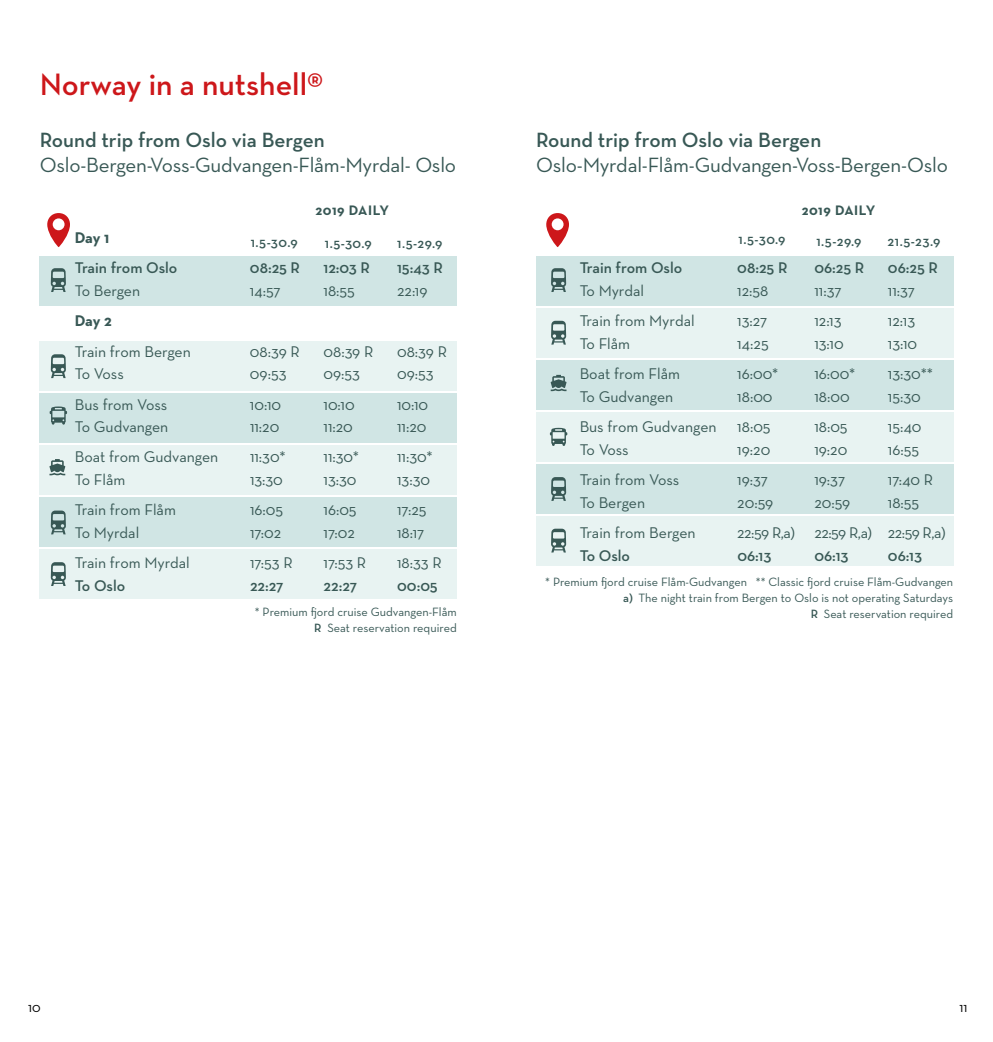
<style>
.page{position:relative;width:993px;height:1042px;background:#fff}
.page>*{position:absolute;margin:0;border:0;box-sizing:border-box;transform-origin:0 0}
.t1{font:600 31.5px "Neutraface Text";color:#cd171a}
.t2{font:21px "Neutraface Text";letter-spacing:-.01em;color:#385855}
.t3{font:600 21px "Neutraface Text";color:#385855}
.t4{font:15.75px "Neutraface Text";color:#385855}
.t5{font:600 15.75px "Neutraface Text";color:#385855}
.t6{font:15.75px "Neutraface Text";letter-spacing:-.04em;color:#385855}
.t7{font:700 15.75px "Neutraface Text";letter-spacing:-.015em;color:#385855}
.t8{font:600 14px "Neutraface Text";letter-spacing:.04em;color:#385855}
.t9{font:700 14px "Neutraface Text";letter-spacing:.04em;color:#385855}
.t10{font:14px "Neutraface Text";color:#000}
.t11{font:12.25px/16.1px "Neutraface Text";color:#385855;text-align:right}
.s1{font-weight:600}
</style>
<div class="page">
<div style="left:536px;top:256px;width:416px;height:49px;background:#d0e5e4"></div>
<div style="left:536px;top:308px;width:416px;height:49px;background:#e8f3f2"></div>
<div style="left:536px;top:360px;width:416px;height:50px;background:#d0e5e4"></div>
<div style="left:536px;top:464px;width:416px;height:50px;background:#d0e5e4"></div>
<div style="left:536px;top:412px;width:416px;height:50px;background:#e8f3f2"></div>
<div style="left:536px;top:516px;width:416px;height:49px;background:#e8f3f2"></div>
<svg style="left:546px;top:213px;width:23px;height:34px"></svg>
<svg style="left:550px;top:375px;width:16px;height:16px"></svg>
<svg style="left:551px;top:268px;width:15px;height:24px"></svg>
<svg style="left:551px;top:321px;width:15px;height:24px"></svg>
<svg style="left:551px;top:529px;width:15px;height:23px"></svg>
<svg style="left:549px;top:428px;width:18px;height:18px"></svg>
<svg style="left:551px;top:477px;width:15px;height:24px"></svg>
<div style="left:40px;top:256px;width:416px;height:49px;background:#d0e5e4"></div>
<div style="left:40px;top:341px;width:416px;height:50px;background:#e8f3f2"></div>
<div style="left:40px;top:393px;width:416px;height:50px;background:#d0e5e4"></div>
<div style="left:40px;top:498px;width:416px;height:49px;background:#d0e5e4"></div>
<div style="left:40px;top:445px;width:416px;height:50px;background:#e8f3f2"></div>
<div style="left:40px;top:549px;width:416px;height:50px;background:#e8f3f2"></div>
<svg style="left:47px;top:213px;width:23px;height:34px"></svg>
<svg style="left:49px;top:459px;width:16px;height:16px"></svg>
<svg style="left:51px;top:268px;width:15px;height:24px"></svg>
<svg style="left:51px;top:354px;width:15px;height:24px"></svg>
<svg style="left:51px;top:562px;width:15px;height:24px"></svg>
<svg style="left:50px;top:406px;width:17px;height:19px"></svg>
<svg style="left:51px;top:510px;width:15px;height:24px"></svg>
<h1 class="t1" style="left:40px;top:65px;width:285px">Norway in a nutshell®</h1>
<h2 class="t3" style="left:40px;top:126px;width:286px">Round trip from Oslo via Bergen</h2>
<h2 class="t2" style="left:40px;top:152px;width:418px">Oslo-Bergen-Voss-Gudvangen-Flåm-Myrdal- Oslo</h2>
<h2 class="t3" style="left:536px;top:126px;width:286px">Round trip from Oslo via Bergen</h2>
<h2 class="t2" style="left:536px;top:152px;width:413px">Oslo-Myrdal-Flåm-Gudvangen-Voss-Bergen-Oslo</h2>
<p class="t9" style="left:315px;top:201px;width:75px">2019 DAILY</p>
<p class="t7" style="left:75px;top:228px;width:36px">Day 1</p>
<p class="t8" style="left:325px;top:234px;width:48px">1.5-30.9</p>
<p class="t5" style="left:75px;top:258px;width:104px">Train from Oslo</p>
<p class="t5" style="left:250px;top:258px;width:52px">08:25 R</p>
<p class="t5" style="left:323px;top:258px;width:48px">12:03 R</p>
<p class="t5" style="left:397px;top:258px;width:47px">15:43 R</p>
<p class="t4" style="left:75px;top:281px;width:67px">To Bergen</p>
<p class="t4" style="left:250px;top:281px;width:32px">14:57</p>
<p class="t4" style="left:323px;top:281px;width:33px">18:55</p>
<p class="t4" style="left:397px;top:281px;width:32px">22:19</p>
<p class="t7" style="left:75px;top:311px;width:38px">Day 2</p>
<p class="t4" style="left:75px;top:341px;width:117px">Train from Bergen</p>
<p class="t4" style="left:250px;top:341px;width:51px">08:39 R</p>
<p class="t4" style="left:323px;top:341px;width:51px">08:39 R</p>
<p class="t4" style="left:397px;top:341px;width:51px">08:39 R</p>
<p class="t4" style="left:75px;top:364px;width:51px">To Voss</p>
<p class="t4" style="left:250px;top:364px;width:38px">09:53</p>
<p class="t4" style="left:323px;top:364px;width:38px">09:53</p>
<p class="t4" style="left:397px;top:364px;width:38px">09:53</p>
<p class="t4" style="left:75px;top:394px;width:94px">Bus from Voss</p>
<p class="t4" style="left:250px;top:394px;width:33px">10:10</p>
<p class="t4" style="left:323px;top:394px;width:33px">10:10</p>
<p class="t4" style="left:397px;top:394px;width:33px">10:10</p>
<p class="t4" style="left:75px;top:417px;width:95px">To Gudvangen</p>
<p class="t4" style="left:250px;top:417px;width:31px">11:20</p>
<p class="t4" style="left:323px;top:417px;width:31px">11:20</p>
<p class="t4" style="left:397px;top:417px;width:31px">11:20</p>
<p class="t4" style="left:75px;top:447px;width:145px">Boat from Gudvangen</p>
<p class="t4" style="left:250px;top:447px;width:37px">11:30*</p>
<p class="t4" style="left:323px;top:447px;width:37px">11:30*</p>
<p class="t4" style="left:397px;top:447px;width:37px">11:30*</p>
<p class="t4" style="left:75px;top:470px;width:52px">To Flåm</p>
<p class="t4" style="left:250px;top:470px;width:34px">13:30</p>
<p class="t4" style="left:323px;top:470px;width:34px">13:30</p>
<p class="t4" style="left:397px;top:470px;width:34px">13:30</p>
<p class="t4" style="left:75px;top:500px;width:103px">Train from Flåm</p>
<p class="t4" style="left:250px;top:500px;width:34px">16:05</p>
<p class="t4" style="left:323px;top:500px;width:34px">16:05</p>
<p class="t4" style="left:397px;top:500px;width:31px">17:25</p>
<p class="t4" style="left:75px;top:523px;width:66px">To Myrdal</p>
<p class="t4" style="left:250px;top:523px;width:33px">17:02</p>
<p class="t4" style="left:323px;top:523px;width:33px">17:02</p>
<p class="t4" style="left:397px;top:523px;width:29px">18:17</p>
<p class="t4" style="left:75px;top:553px;width:116px">Train from Myrdal</p>
<p class="t4" style="left:250px;top:553px;width:44px">17:53 R</p>
<p class="t4" style="left:323px;top:553px;width:44px">17:53 R</p>
<p class="t4" style="left:397px;top:553px;width:46px">18:33 R</p>
<p class="t5" style="left:75px;top:576px;width:52px">To Oslo</p>
<p class="t5" style="left:250px;top:576px;width:35px">22:27</p>
<p class="t5" style="left:323px;top:576px;width:35px">22:27</p>
<p class="t5" style="left:397px;top:576px;width:42px">00:05</p>
<p class="t8" style="left:251px;top:233px;width:48px">1.5-30.9</p>
<p class="t8" style="left:397px;top:235px;width:47px">1.5-29.9</p>
<p class="t8" style="left:738px;top:231px;width:48px">1.5-30.9</p>
<p class="t9" style="left:801px;top:201px;width:75px">2019 DAILY</p>
<p class="t8" style="left:816px;top:232px;width:47px">1.5-29.9</p>
<p class="t8" style="left:887px;top:232px;width:54px">21.5-23.9</p>
<p class="t5" style="left:579px;top:258px;width:104px">Train from Oslo</p>
<p class="t5" style="left:737px;top:258px;width:52px">08:25 R</p>
<p class="t5" style="left:814px;top:258px;width:52px">06:25 R</p>
<p class="t5" style="left:887px;top:258px;width:52px">06:25 R</p>
<p class="t4" style="left:579px;top:281px;width:66px">To Myrdal</p>
<p class="t4" style="left:737px;top:281px;width:33px">12:58</p>
<p class="t4" style="left:814px;top:281px;width:29px">11:37</p>
<p class="t4" style="left:887px;top:281px;width:29px">11:37</p>
<p class="t4" style="left:579px;top:311px;width:116px">Train from Myrdal</p>
<p class="t4" style="left:737px;top:311px;width:32px">13:27</p>
<p class="t4" style="left:814px;top:311px;width:29px">12:13</p>
<p class="t4" style="left:887px;top:311px;width:29px">12:13</p>
<p class="t4" style="left:579px;top:334px;width:52px">To Flåm</p>
<p class="t4" style="left:737px;top:334px;width:33px">14:25</p>
<p class="t4" style="left:814px;top:334px;width:31px">13:10</p>
<p class="t4" style="left:887px;top:334px;width:31px">13:10</p>
<p class="t4" style="left:579px;top:364px;width:102px">Boat from Flåm</p>
<p class="t4" style="left:737px;top:364px;width:43px">16:00*</p>
<p class="t4" style="left:814px;top:364px;width:43px">16:00*</p>
<p class="t4" style="left:887px;top:364px;width:47px">13:30**</p>
<p class="t4" style="left:579px;top:387px;width:95px">To Gudvangen</p>
<p class="t4" style="left:737px;top:387px;width:37px">18:00</p>
<p class="t4" style="left:814px;top:387px;width:37px">18:00</p>
<p class="t4" style="left:887px;top:387px;width:34px">15:30</p>
<p class="t4" style="left:579px;top:417px;width:138px">Bus from Gudvangen</p>
<p class="t4" style="left:737px;top:417px;width:35px">18:05</p>
<p class="t4" style="left:814px;top:417px;width:35px">18:05</p>
<p class="t4" style="left:887px;top:417px;width:35px">15:40</p>
<p class="t4" style="left:579px;top:440px;width:51px">To Voss</p>
<p class="t4" style="left:737px;top:440px;width:34px">19:20</p>
<p class="t4" style="left:814px;top:440px;width:34px">19:20</p>
<p class="t4" style="left:887px;top:440px;width:33px">16:55</p>
<p class="t4" style="left:579px;top:470px;width:101px">Train from Voss</p>
<p class="t4" style="left:737px;top:470px;width:32px">19:37</p>
<p class="t4" style="left:814px;top:470px;width:32px">19:37</p>
<p class="t4" style="left:887px;top:470px;width:47px">17:40 R</p>
<p class="t4" style="left:579px;top:493px;width:67px">To Bergen</p>
<p class="t4" style="left:737px;top:493px;width:37px">20:59</p>
<p class="t4" style="left:814px;top:493px;width:37px">20:59</p>
<p class="t4" style="left:887px;top:493px;width:33px">18:55</p>
<p class="t4" style="left:579px;top:523px;width:117px">Train from Bergen</p>
<p class="t6" style="left:737px;top:523px;width:210px">22:59 R,a) 22:59 R,a) 22:59 R,a)</p>
<p class="t5" style="left:579px;top:546px;width:52px">To Oslo</p>
<p class="t5" style="left:737px;top:546px;width:36px">06:13</p>
<p class="t5" style="left:814px;top:546px;width:36px">06:13</p>
<p class="t5" style="left:887px;top:546px;width:36px">06:13</p>
<p class="t11" style="left:545px;top:573px;width:409px">* Premium fjord cruise Flåm-Gudvangen ** Classic fjord cruise Flåm-Gudvangen <span class="s1">a)</span> The night train from Bergen to Oslo is not operating Saturdays</p>
<p class="t11" style="left:255px;top:603px;width:203px">* Premium fjord cruise Gudvangen-Flåm</p>
<p class="t11" style="left:810px;top:606px;width:144px"><span class="s1">R</span> Seat reservation required</p>
<p class="t11" style="left:314px;top:619px;width:144px"><span class="s1">R</span> Seat reservation required</p>
<p class="t10" style="left:28px;top:999px;width:14px">10</p>
<p class="t10" style="left:959px;top:999px;width:9px">11</p>
</div>
